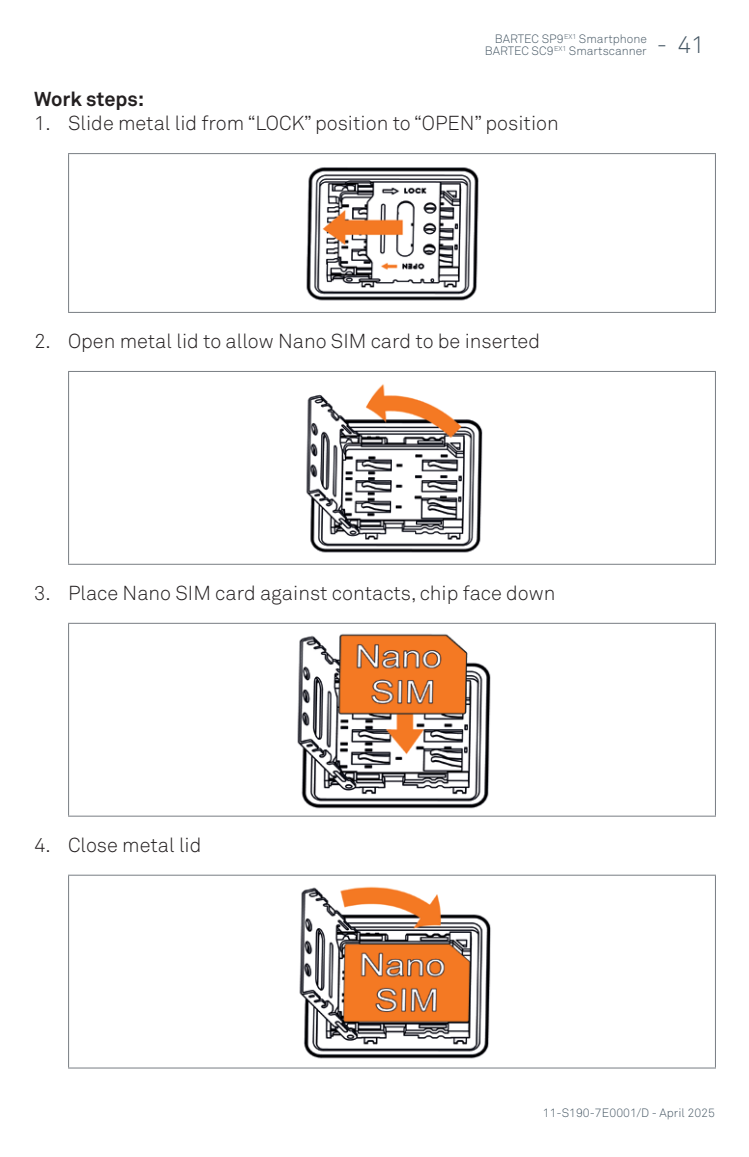
<style>
.page{position:relative;width:749px;height:1157px;background:#fff}
.page>*{position:absolute;margin:0;border:0;box-sizing:border-box;transform-origin:0 0}
.t1{font:300 20px "Akkurat Pro";color:#231f20}
.Normal__bold{font:700 20px "Akkurat Pro";color:#231f20}
.t2{font:300 12px/12px "Akkurat Pro";color:#475865}
</style>
<div class="page">
<hr style="left:68px;top:153px;width:647px;height:1px;background:#787d83">
<hr style="left:68px;top:154px;width:1px;height:158px;background:#787d83">
<hr style="left:714px;top:154px;width:2px;height:158px;background:#787d83">
<hr style="left:68px;top:312px;width:647px;height:1px;background:#787d83">
<img style="left:306px;top:167px;width:173px;height:134px">
<hr style="left:68px;top:371px;width:647px;height:1px;background:#787d83">
<hr style="left:68px;top:372px;width:1px;height:192px;background:#787d83">
<hr style="left:714px;top:372px;width:2px;height:192px;background:#787d83">
<hr style="left:68px;top:563px;width:647px;height:2px;background:#787d83">
<img style="left:306px;top:384px;width:177px;height:169px">
<hr style="left:68px;top:622px;width:647px;height:2px;background:#787d83">
<hr style="left:68px;top:624px;width:1px;height:191px;background:#787d83">
<hr style="left:714px;top:624px;width:2px;height:191px;background:#787d83">
<hr style="left:68px;top:815px;width:647px;height:2px;background:#787d83">
<img style="left:297px;top:633px;width:194px;height:176px">
<hr style="left:68px;top:874px;width:647px;height:2px;background:#787d83">
<hr style="left:68px;top:875px;width:1px;height:192px;background:#787d83">
<hr style="left:714px;top:875px;width:2px;height:192px;background:#787d83">
<hr style="left:68px;top:1067px;width:647px;height:1px;background:#787d83">
<img style="left:299px;top:886px;width:192px;height:173px">
<p class="t2" style="left:484px;top:33px;width:221px;text-indent:10px">BARTEC SP9<sup>EX1</sup> Smartphone<br>BARTEC SC9<sup>EX1</sup> Smartscanner <sup>-</sup> <sup>41</sup></p>
<p class="Normal__bold" style="left:34px;top:87px;width:112px">Work steps:</p>
<p class="t1" style="left:34px;top:112px;width:526px">1. Slide metal lid from “LOCK” position to “OPEN” position</p>
<p class="t1" style="left:34px;top:329px;width:507px">2. Open metal lid to allow Nano SIM card to be inserted</p>
<p class="t1" style="left:34px;top:581px;width:522px">3. Place Nano SIM card against contacts, chip face down</p>
<p class="t1" style="left:34px;top:833px;width:169px">4. Close metal lid</p>
<p class="t2" style="left:542px;top:1106px;width:173px">11-S190-7E0001/D - April 2025</p>
</div>
